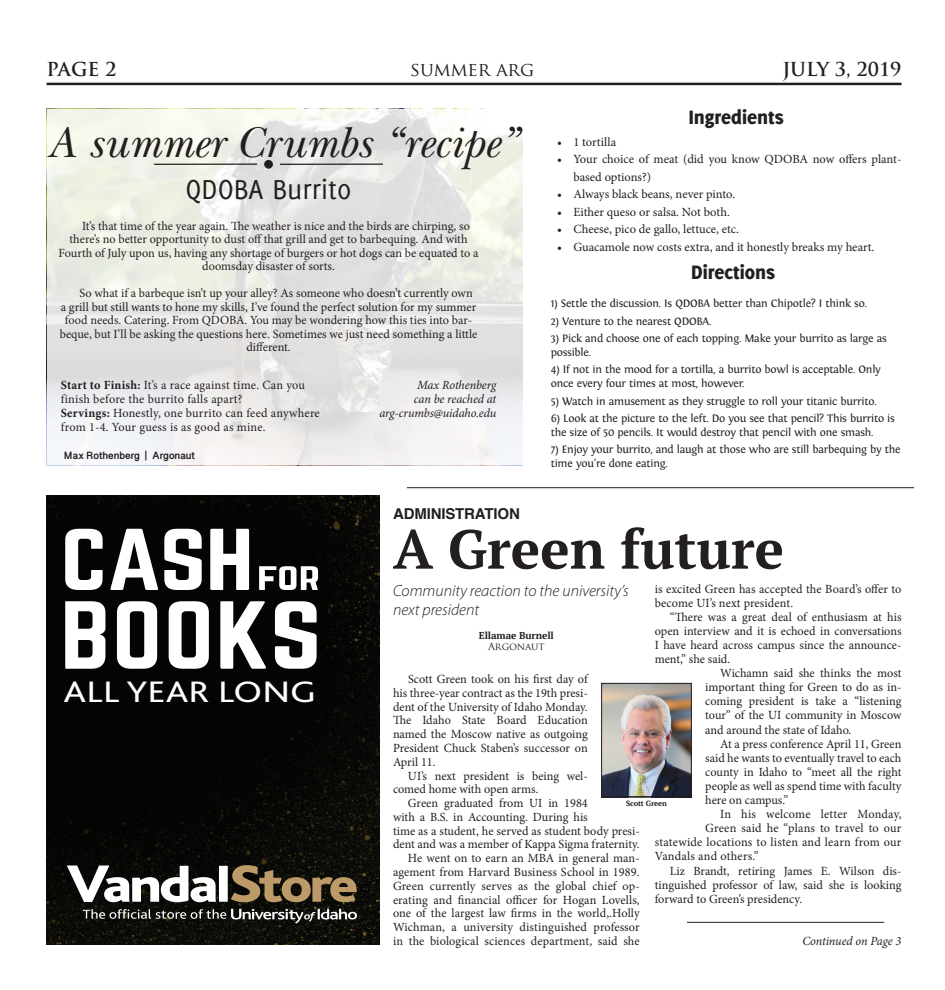
<style>
.page{position:relative;width:945px;height:990px;background:#fff}
.page>*{position:absolute;margin:0;border:0;box-sizing:border-box;transform-origin:0 0}
.t1{font:700 55px "PT Serif";color:#231f20}
.t2{font:45px "New Baskerville Italic Os F";color:#231f20}
.t3{font:31px "Bliss 2";color:#fff;scale:1.23 1}
.t4{font:30px "Delicious";color:#231f20}
.t5{font:800 21.25px "Delicious";color:#231f20}
.t6{font:700 18.75px "Trajan Pro";color:#231f20}
.t7{font:18.75px "Trajan Pro";letter-spacing:-.01em;color:#231f20}
.t8{font:italic 300 16.25px/19.5px "Myriad Pro";color:#231f20}
.t9{font:700 15px "Helvetica";letter-spacing:-.01em;color:#231f20}
.t10{font:12.5px/13.8px "Minion Pro";color:#231f20}
.t11{font:italic 12.5px/13.8px "Minion Pro";letter-spacing:-.005em;color:#231f20;text-align:right}
.t12{font:12.5px "Minion Pro";letter-spacing:.02em;color:#231f20}
.t13{font:11.25px/13.8px "Fontin";letter-spacing:-.02em;color:#231f20}
.t14{font:700 10px "PT Serif";letter-spacing:-.01em;color:#231f20}
.t15{font:10px "Trajan Pro";letter-spacing:-.01em;color:#231f20}
.t16{font:700 8.75px "Gujarati Sangam MN";color:#231f20}
.t17{font:700 7.5px "PT Serif";letter-spacing:-.01em;color:#231f20}
.s1{font-weight:700}
</style>
<div class="page">
<svg style="left:47px;top:109px;width:475px;height:356px"></svg>
<hr style="left:47px;top:83px;width:855px;height:2px;background:#231f20">
<div style="left:265px;top:160px;width:7px;height:8px;background:#211d1e;border-radius:50%"></div>
<div style="left:265px;top:160px;width:8px;height:8px;border:1px solid #231f20;border-radius:50%"></div>
<hr style="left:280px;top:164px;width:103px;height:1px;background:#231f20">
<hr style="left:154px;top:164px;width:103px;height:1px;background:#231f20">
<img style="left:47px;top:495px;width:333px;height:450px">
<svg style="left:65px;top:529px;width:38px;height:61px"></svg>
<svg style="left:110px;top:529px;width:48px;height:61px"></svg>
<svg style="left:164px;top:529px;width:38px;height:61px"></svg>
<svg style="left:210px;top:529px;width:39px;height:61px"></svg>
<svg style="left:259px;top:566px;width:59px;height:24px"></svg>
<svg style="left:65px;top:601px;width:40px;height:68px"></svg>
<svg style="left:117px;top:601px;width:40px;height:68px"></svg>
<svg style="left:169px;top:601px;width:40px;height:68px"></svg>
<svg style="left:220px;top:601px;width:46px;height:68px"></svg>
<svg style="left:275px;top:601px;width:42px;height:68px"></svg>
<svg style="left:67px;top:865px;width:290px;height:37px"></svg>
<svg style="left:83px;top:909px;width:274px;height:15px;background:#41423e"></svg>
<hr style="left:407px;top:487px;width:507px;height:1px;background:#231f20">
<img style="left:603px;top:685px;width:86px;height:110px">
<div style="left:601px;top:683px;width:90px;height:114px;border:1px solid #231f20"></div>
<hr style="left:602px;top:796px;width:89px;height:1px;background:#231f20">
<hr style="left:687px;top:922px;width:197px;height:1px;background:#231f20">
<h3 class="t6" style="left:47px;top:58px;width:71px">PAGE 2</h3>
<h3 class="t6" style="left:782px;top:58px;width:121px">JULY 3, 2019</h3>
<h3 class="t7" style="left:410px;top:57px;width:126px">summer arg</h3>
<h2 class="t2" style="left:47px;top:116px;width:472px">A summer Crumbs “recipe”</h2>
<h3 class="t4" style="left:186px;top:172px;width:168px">QDOBA Burrito</h3>
<p class="t10" style="left:82px;top:219px;width:389px">It’s that time of the year again. The weather is nice and the birds are chirping, so</p>
<p class="t10" style="left:70px;top:232px;width:400px">there’s no better opportunity to dust off that grill and get to barbequing. And with</p>
<p class="t10" style="left:58px;top:246px;width:422px">Fourth of July upon us, having any shortage of burgers or hot dogs can be equated to a</p>
<p class="t10" style="left:202px;top:259px;width:134px">doomsday disaster of sorts.</p>
<p class="t10" style="left:79px;top:286px;width:395px">So what if a barbeque isn’t up your alley? As someone who doesn’t currently own</p>
<p class="t10" style="left:61px;top:300px;width:417px">a grill but still wants to hone my skills, I’ve found the perfect solution for my summer</p>
<p class="t10" style="left:65px;top:313px;width:409px">food needs. Catering. From QDOBA. You may be wondering how this ties into bar-</p>
<p class="t10" style="left:60px;top:327px;width:419px">beque, but I’ll be asking the questions here. Sometimes we just need something a little</p>
<p class="t10" style="left:246px;top:340px;width:46px">different.</p>
<p class="t10" style="left:61px;top:379px;width:261px"><span class="s1">Start to Finish:</span> It’s a race against time. Can you finish before the burrito falls apart?<br><span class="s1">Servings:</span> Honestly, one burrito can feed anywhere from 1-4. Your guess is as good as mine.</p>
<p class="t11" style="left:379px;top:378px;width:119px">Max Rothenberg<br>can be reached at arg-crumbs@uidaho.edu</p>
<p class="t16" style="left:64px;top:451px;width:133px">Max Rothenberg | Argonaut</p>
<p class="t9" style="left:393px;top:502px;width:128px">ADMINISTRATION</p>
<h3 class="t5" style="left:689px;top:105px;width:96px">Ingredients</h3>
<p class="t10" style="left:557px;top:135px;width:61px">• 1 tortilla</p>
<p class="t10" style="left:573px;top:150px;width:330px;line-height:17.5px;text-indent:-16px">• Your choice of meat (did you know QDOBA now offers plant&shy;based options?)</p>
<p class="t10" style="left:557px;top:187px;width:180px">• Always black beans, never pinto.</p>
<p class="t10" style="left:557px;top:205px;width:174px">• Either queso or salsa. Not both.</p>
<p class="t10" style="left:557px;top:222px;width:183px">• Cheese, pico de gallo, lettuce, etc.</p>
<p class="t10" style="left:557px;top:240px;width:319px">• Guacamole now costs extra, and it honestly breaks my heart.</p>
<h3 class="t5" style="left:691px;top:260px;width:85px">Directions</h3>
<p class="t13" style="left:551px;top:296px;width:318px">1) Settle the discussion. Is QDOBA better than Chipotle? I think so.</p>
<p class="t13" style="left:551px;top:314px;width:162px">2) Venture to the nearest QDOBA.</p>
<p class="t13" style="left:551px;top:331px;width:338px">3) Pick and choose one of each topping. Make your burrito as large as possible.</p>
<p class="t13" style="left:551px;top:363px;width:332px">4) If not in the mood for a tortilla, a burrito bowl is acceptable. Only once every four times at most, however.</p>
<p class="t13" style="left:551px;top:394px;width:327px">5) Watch in amusement as they struggle to roll your titanic burrito.</p>
<p class="t13" style="left:551px;top:411px;width:346px">6) Look at the picture to the left. Do you see that pencil? This burrito is the size of 50 pencils. It would destroy that pencil with one smash.</p>
<p class="t13" style="left:551px;top:443px;width:351px">7) Enjoy your burrito, and laugh at those who are still barbequing by the time you’re done eating.</p>
<h3 class="t3" style="left:64px;top:672px;width:207px">ALL YEAR LONG</h3>
<h1 class="t1" style="left:393px;top:513px;width:393px">A Green future</h1>
<h3 class="t8" style="left:393px;top:580px;width:237px">Community reaction to the university’s next president</h3>
<p class="t10" style="left:655px;top:582px;width:248px;line-height:14.1px">is excited Green has accepted the Board’s offer to become UI’s next president.</p>
<p class="t10" style="left:670px;top:610px;width:233px">“There was a great deal of enthusiasm at his</p>
<p class="t10" style="left:655px;top:624px;width:248px">open interview and it is echoed in conversations</p>
<p class="t10" style="left:655px;top:638px;width:248px">I have heard across campus since the announce-</p>
<p class="t10" style="left:655px;top:652px;width:77px">ment,” she said.</p>
<p class="t10" style="left:720px;top:666px;width:183px">Wichamn said she thinks the most</p>
<p class="t10" style="left:705px;top:680px;width:198px">important thing for Green to do as in-</p>
<p class="t10" style="left:705px;top:695px;width:198px">coming president is take a “listening</p>
<p class="t10" style="left:705px;top:709px;width:198px">tour” of the UI community in Moscow</p>
<p class="t10" style="left:705px;top:723px;width:148px">and around the state of Idaho.</p>
<p class="t10" style="left:720px;top:737px;width:183px">At a press conference April 11, Green</p>
<p class="t10" style="left:705px;top:751px;width:198px">said he wants to eventually travel to each</p>
<p class="t10" style="left:705px;top:765px;width:198px">county in Idaho to “meet all the right</p>
<p class="t10" style="left:705px;top:779px;width:198px">people as well as spend time with faculty</p>
<p class="t10" style="left:705px;top:793px;width:85px">here on campus.”</p>
<p class="t10" style="left:720px;top:807px;width:183px">In his welcome letter Monday,</p>
<p class="t10" style="left:705px;top:821px;width:198px">Green said he “plans to travel to our</p>
<p class="t12" style="left:655px;top:834px;width:248px">statewide locations to listen and learn from our</p>
<p class="t10" style="left:655px;top:850px;width:106px">Vandals and others.”</p>
<p class="t10" style="left:670px;top:864px;width:233px">Liz Brandt, retiring James E. Wilson dis-</p>
<p class="t10" style="left:655px;top:878px;width:248px">tinguished professor of law, said she is looking</p>
<p class="t10" style="left:655px;top:892px;width:149px">forward to Green’s presidency.</p>
<p class="t11" style="left:802px;top:934px;width:101px">Continued on Page 3</p>
<p class="t14" style="left:479px;top:629px;width:77px">Ellamae Burnell</p>
<p class="t15" style="left:488px;top:641px;width:58px">Argonaut</p>
<p class="t10" style="left:393px;top:672px;width:196px;text-align:justify;text-indent:15px">Scott Green took on his first day of his three-year contract as the 19th presi&shy;dent of the University of Idaho Monday.<br>The Idaho State Board Education named the Moscow native as outgoing President Chuck Staben’s successor on April 11.</p>
<p class="t10" style="left:393px;top:769px;width:196px;text-indent:15px">UI’s next president is being wel&shy;comed home with open arms.</p>
<p class="t10" style="left:408px;top:796px;width:181px">Green graduated from UI in 1984</p>
<p class="t10" style="left:393px;top:810px;width:196px">with a B.S. in Accounting. During his</p>
<p class="t10" style="left:393px;top:824px;width:248px">time as a student, he served as student body presi-</p>
<p class="t10" style="left:393px;top:838px;width:248px">dent and was a member of Kappa Sigma fraternity.</p>
<p class="t10" style="left:408px;top:851px;width:233px">He went on to earn an MBA in general man-</p>
<p class="t10" style="left:393px;top:865px;width:248px">agement from Harvard Business School in 1989.</p>
<p class="t10" style="left:393px;top:879px;width:248px">Green currently serves as the global chief op-</p>
<p class="t10" style="left:393px;top:893px;width:248px">erating and financial officer for Hogan Lovells,</p>
<p class="t10" style="left:393px;top:907px;width:248px">one of the largest law firms in the world,.Holly</p>
<p class="t10" style="left:393px;top:920px;width:248px">Wichman, a university distinguished professor</p>
<p class="t10" style="left:393px;top:934px;width:248px">in the biological sciences department, said she</p>
<p class="t17" style="left:626px;top:798px;width:42px">Scott Green</p>
</div>
